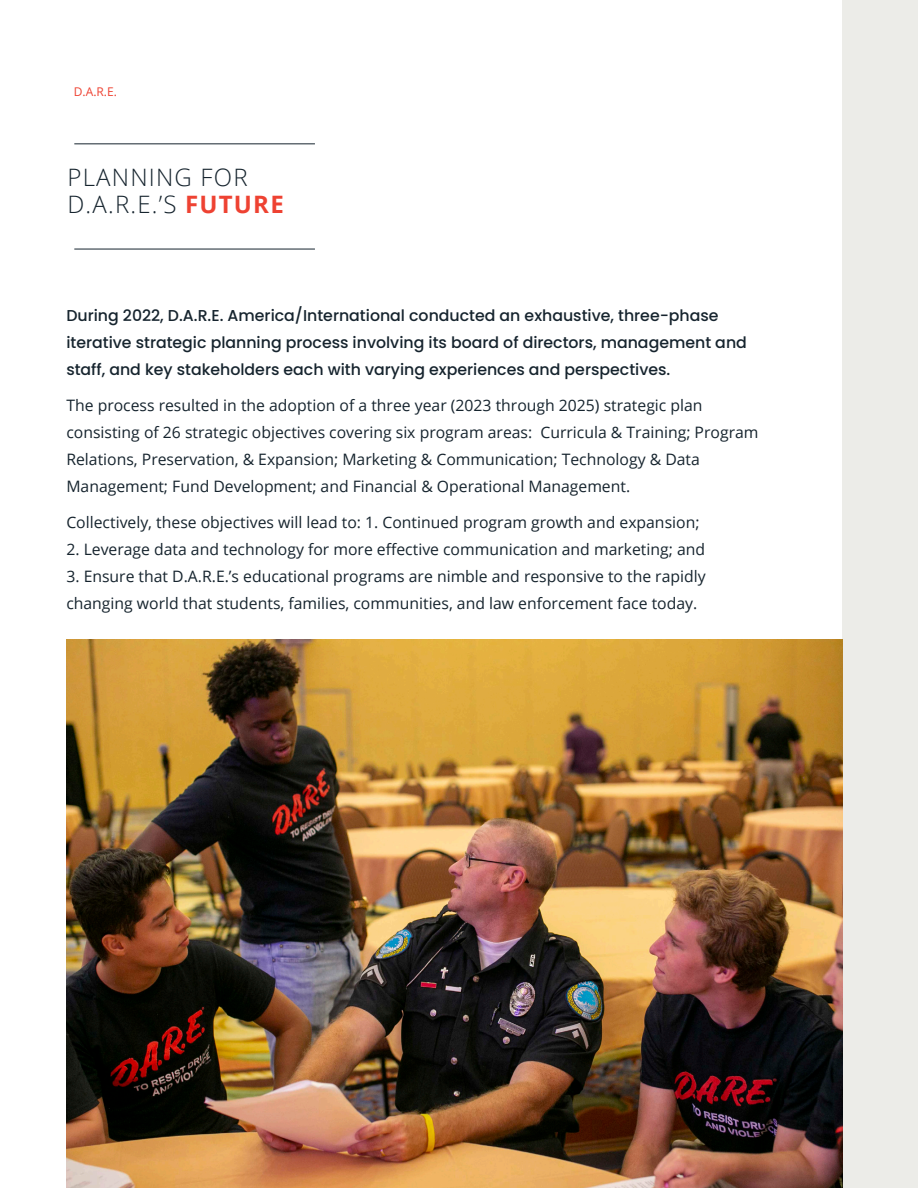
<style>
.page{position:relative;width:918px;height:1188px;background:#fff}
.page>*{position:absolute;margin:0;border:0;box-sizing:border-box;transform-origin:0 0}
.Chapter_Title_-_Alig{font:300 24px/27px "Open Sans";letter-spacing:.05em;color:#16242e}
.Body_Text{font:15.75px/27px "Open Sans";color:#16242e}
.Body_Text-2{font:500 15.75px/27px "Poppins";color:#16242e}
.Section_Title{font:12px "Open Sans";color:#ee4232}
.s1{font-weight:700;color:#ee4232}
</style>
<div class="page">
<div style="left:843px;top:0;width:75px;height:1188px;background:#ecece8"></div>
<hr style="left:74px;top:143px;width:241px;height:1px;background:#16242e">
<hr style="left:74px;top:249px;width:241px;height:1px;background:#16242e">
<img style="left:66px;top:639px;width:777px;height:549px">
<p class="Section_Title" style="left:74px;top:83px;width:45px">D.A.R.E.</p>
<p class="Chapter_Title_-_Alig" style="left:68px;top:163px;width:218px">PLANNING FOR<br>D.A.R.E.’S <span class="s1">FUTURE</span></p>
<p class="Body_Text-2" style="left:66px;top:302px;width:682px">During 2022, D.A.R.E. America/International conducted an exhaustive, three-phase iterative strategic planning process involving its board of directors, management and staff, and key stakeholders each with varying experiences and perspectives.</p>
<p class="Body_Text" style="left:66px;top:391px;width:694px">The process resulted in the adoption of a three year (2023 through 2025) strategic plan consisting of 26 strategic objectives covering six program areas: Curricula &amp; Training; Program Relations, Preservation, &amp; Expansion; Marketing &amp; Communication; Technology &amp; Data Management; Fund Development; and Financial &amp; Operational Management.</p>
<p class="Body_Text" style="left:66px;top:508px;width:635px">Collectively, these objectives will lead to: 1. Continued program growth and expansion;</p>
<p class="Body_Text" style="left:66px;top:535px;width:640px">2. Leverage data and technology for more effective communication and marketing; and</p>
<p class="Body_Text" style="left:66px;top:562px;width:641px">3. Ensure that D.A.R.E.’s educational programs are nimble and responsive to the rapidly changing world that students, families, communities, and law enforcement face today.</p>
</div>
